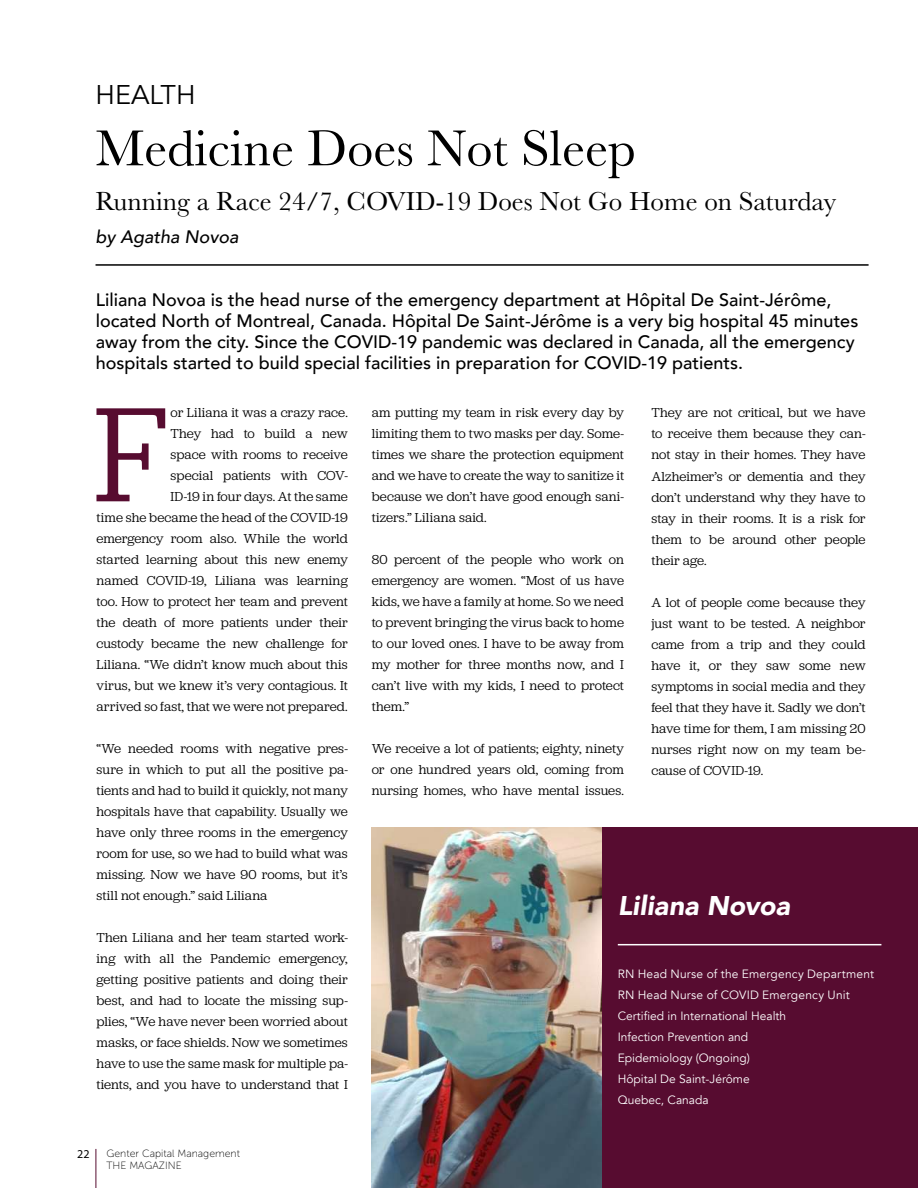
<style>
.page{position:relative;width:918px;height:1188px;background:#fff}
.page>*{position:absolute;margin:0;border:0;box-sizing:border-box;transform-origin:0 0}
.t1{font:139.95px "Jubilat";color:#570c30}
.t2{font:52.5px "Baskerville";color:#000}
.t3{font:27px "Baskerville";color:#000}
.t4{font:italic 900 27px "Avenir";color:#fff}
.t5{font:27px "Avenir";color:#000}
.t6{font:500 18px/21px "Avenir";color:#000}
.t7{font:italic 500 18px "Avenir";color:#000}
.t8{font:13.5px/21px "Jubilat";letter-spacing:.005em;color:#000;text-align:justify}
.t9{font:12px/21px "Avenir";color:#fff}
.t10{font:12px "Myriad Pro";color:#000}
.t11{font:10.5px/12px "Museo Sans 100";color:#000}
</style>
<div class="page">
<hr style="left:96px;top:1149px;width:1px;height:39px;background:#570c30">
<hr style="left:96px;top:264px;width:773px;height:2px;background:#000">
<div style="left:372px;top:827px;width:546px;height:361px;background:#570c30"></div>
<img style="left:372px;top:827px;width:230px;height:361px">
<hr style="left:618px;top:944px;width:263px;height:1px;background:#fff">
<h3 class="t5" style="left:96px;top:78px;width:102px">HEALTH</h3>
<h2 class="t2" style="left:96px;top:115px;width:542px">Medicine Does Not Sleep</h2>
<h3 class="t3" style="left:96px;top:184px;width:742px">Running a Race 24/7, COVID-19 Does Not Go Home on Saturday</h3>
<h3 class="t7" style="left:96px;top:226px;width:145px">by Agatha Novoa</h3>
<p class="t6" style="left:96px;top:288px;width:764px">Liliana Novoa is the head nurse of the emergency department at Hôpital De Saint-Jérôme, located North of Montreal, Canada. Hôpital De Saint-Jérôme is a very big hospital 45 minutes away from the city. Since the COVID-19 pandemic was declared in Canada, all the emergency hospitals started to build special facilities in preparation for COVID-19 patients.</p>
<p class="t8" style="left:96px;top:402px;width:253px;text-align:right">or Liliana it was a crazy race.<br>They had to build a new<br>space with rooms to receive<br>special patients with COV-<br>ID-19 in four days. At the same<br>time she became the head of the COVID-19 emergency room also. While the world started learning about this new enemy named COVID-19, Liliana was learning too. How to protect her team and prevent the death of more patients under their custody became the new challenge for Liliana. “We didn’t know much about this virus, but we knew it’s very contagious. It arrived so fast, that we were not prepared.</p>
<p class="t8" style="left:96px;top:738px;width:253px">“We needed rooms with negative pres&shy;sure in which to put all the positive pa&shy;tients and had to build it quickly, not many hospitals have that capability. Usually we have only three rooms in the emergency room for use, so we had to build what was missing. Now we have 90 rooms, but it’s still not enough.” said Liliana</p>
<p class="t8" style="left:96px;top:927px;width:253px">Then Liliana and her team started work&shy;ing with all the Pandemic emergency, getting positive patients and doing their best, and had to locate the missing sup&shy;plies, “We have never been worried about masks, or face shields. Now we sometimes have to use the same mask for multiple pa&shy;tients, and you have to understand that I</p>
<h1 class="t1" style="left:94px;top:367px;width:78px">F</h1>
<p class="t10" style="left:77px;top:1147px;width:14px">22</p>
<p class="t11" style="left:107px;top:1147px;width:135px">Genter Capital Management<br>THE MAGAZINE</p>
<p class="t8" style="left:372px;top:402px;width:254px">am putting my team in risk every day by limiting them to two masks per day. Some&shy;times we share the protection equipment and we have to create the way to sanitize it because we don’t have good enough sani&shy;tizers.” Liliana said.</p>
<p class="t8" style="left:372px;top:549px;width:254px">80 percent of the people who work on emergency are women. “Most of us have kids, we have a family at home. So we need to prevent bringing the virus back to home to our loved ones. I have to be away from my mother for three months now, and I can’t live with my kids, I need to protect them.”</p>
<p class="t8" style="left:372px;top:738px;width:254px">We receive a lot of patients; eighty, ninety or one hundred years old, coming from nursing homes, who have mental issues.</p>
<p class="t8" style="left:651px;top:402px;width:216px">They are not critical, but we have to receive them because they can&shy;not stay in their homes. They have Alzheimer’s or dementia and they don’t understand why they have to stay in their rooms. It is a risk for them to be around other people their age.</p>
<p class="t8" style="left:651px;top:591px;width:216px">A lot of people come because they just want to be tested. A neighbor came from a trip and they could have it, or they saw some new symptoms in social media and they feel that they have it. Sadly we don’t have time for them, I am missing 20 nurses right now on my team be&shy;cause of COVID-19.</p>
<h3 class="t4" style="left:618px;top:883px;width:174px">Liliana Novoa</h3>
<p class="t9" style="left:618px;top:964px;width:258px">RN Head Nurse of the Emergency Department<br>RN Head Nurse of COVID Emergency Unit<br>Certified in International Health<br>Infection Prevention and<br>Epidemiology (Ongoing)<br>Hôpital De Saint-Jérôme<br>Quebec, Canada</p>
</div>
